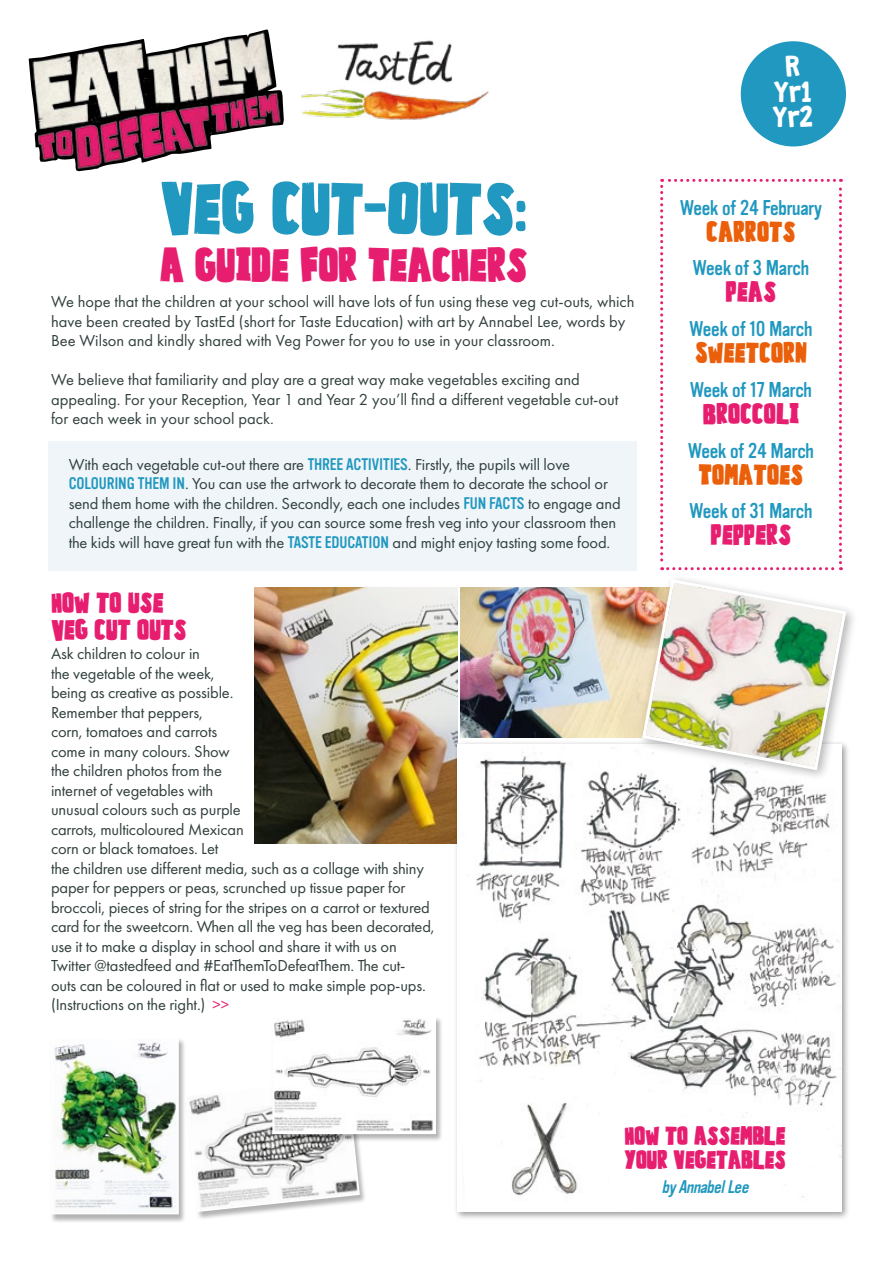
<style>
.page{position:relative;width:893px;height:1263px;background:#fff}
.page>*{position:absolute;margin:0;border:0;box-sizing:border-box;transform-origin:0 0}
.t1{font:76.8px "Power Sans";letter-spacing:-.02em;color:#2198bf}
.t2{font:49.5px "Power Sans";letter-spacing:-.02em;color:#e71e70}
.t3{font:30px/27px "Power Sans";letter-spacing:-.01em;color:#e71e70}
.t4{font:30px "Power Sans";letter-spacing:-.01em;color:#eb5f0a}
.t5{font:27px/24px "Power Sans";letter-spacing:-.02em;color:#e71e70}
.t6{font:25.8px/25.8px "Granstander Clean";letter-spacing:-.02em;color:#fff;text-align:center}
.t7{font:21px "Vinyl OT";letter-spacing:-.01em;color:#2198bf}
.t8{font:italic 18px "Vinyl OT";letter-spacing:-.02em;color:#2198bf}
.t9{font:16.5px/19.5px "Futura PT";letter-spacing:-.01em;color:#31403e}
.s1{font-family:"Vinyl OT";color:#2198bf}
.s2{color:#e71e70}
</style>
<div class="page">
<img style="left:254px;top:588px;width:203px;height:255px">
<img style="left:461px;top:588px;width:175px;height:149px">
<svg style="left:660px;top:179px;width:182px;height:391px"></svg>
<img style="left:29px;top:29px;width:255px;height:142px">
<div style="left:48px;top:441px;width:589px;height:129px;background:#eff5f9"></div>
<div style="left:741px;top:41px;width:105px;height:105px;background:#2198bf;border-radius:50%"></div>
<img style="left:302px;top:40px;width:187px;height:80px">
<div style="left:453px;top:741px;width:397px;height:480px;background:#000;opacity:.4"></div>
<img style="left:457px;top:745px;width:385px;height:467px">
<div style="left:184px;top:1078px;width:183px;height:142px;background:#000;opacity:.3"></div>
<svg style="left:186px;top:1078px;width:175px;height:135px"></svg>
<div style="left:51px;top:1038px;width:135px;height:185px;background:#000;opacity:.3"></div>
<img style="left:54px;top:1040px;width:122px;height:171px">
<div style="left:636px;top:573px;width:222px;height:209px;background:#000;opacity:.3"></div>
<img style="left:640px;top:577px;width:208px;height:195px">
<div style="left:271px;top:1017px;width:171px;height:125px;background:#000;opacity:.3"></div>
<img style="left:275px;top:1019px;width:158px;height:112px">
<h1 class="t1" style="left:160px;top:164px;width:369px">VEG CUT-OUTS:</h1>
<h2 class="t2" style="left:159px;top:236px;width:370px">A GUIDE FOR TEACHERS</h2>
<p class="t9" style="left:51px;top:292px;width:585px">We hope that the children at your school will have lots of fun using these veg cut-outs, which have been created by TastEd (short for Taste Education) with art by Annabel Lee, words by<br>Bee Wilson and kindly shared with Veg Power for you to use in your classroom.</p>
<p class="t9" style="left:51px;top:370px;width:569px">We believe that familiarity and play are a great way make vegetables exciting and appealing. For your Reception, Year 1 and Year 2 you’ll find a different vegetable cut-out for each week in your school pack.</p>
<p class="t9" style="left:69px;top:455px;width:553px">With each vegetable cut-out there are <span class="s1">THREE ACTIVITIES</span>. Firstly, the pupils will love <span class="s1">COLOURING THEM IN</span>. You can use the artwork to decorate them to decorate the school or send them home with the children. Secondly, each one includes <span class="s1">FUN FACTS</span> to engage and challenge the children. Finally, if you can source some fresh veg into your classroom then the kids will have great fun with the <span class="s1">TASTE EDUCATION</span> and might enjoy tasting some food.</p>
<h3 class="t3" style="left:51px;top:589px;width:137px">HOW TO USE<br>VEG CUT OUTS</h3>
<p class="t9" style="left:51px;top:644px;width:385px">Ask children to colour in<br>the vegetable of the week,<br>being as creative as possible.<br>Remember that peppers,<br>corn, tomatoes and carrots<br>come in many colours. Show<br>the children photos from the<br>internet of vegetables with<br>unusual colours such as purple<br>carrots, multicoloured Mexican<br>corn or black tomatoes. Let<br>the children use different media, such as a collage with shiny paper for peppers or peas, scrunched up tissue paper for broccoli, pieces of string for the stripes on a carrot or textured card for the sweetcorn. When all the veg has been decorated, use it to make a display in school and share it with us on Twitter @tastedfeed and #EatThemToDefeatThem. The cut&shy;outs can be coloured in flat or used to make simple pop-ups. (Instructions on the right.) <span class="s2">&gt;&gt;</span></p>
<h3 class="t6" style="left:773px;top:54px;width:42px">R<br>Yr1<br>Yr2</h3>
<p class="t7" style="left:680px;top:196px;width:143px">Week of 24 February</p>
<h3 class="t4" style="left:706px;top:214px;width:91px">CARROTS</h3>
<p class="t7" style="left:693px;top:257px;width:118px">Week of 3 March</p>
<h3 class="t3" style="left:726px;top:278px;width:52px">PEAS</h3>
<p class="t7" style="left:690px;top:317px;width:124px">Week of 10 March</p>
<h3 class="t4" style="left:695px;top:335px;width:114px">SWEETCORN</h3>
<p class="t7" style="left:690px;top:378px;width:123px">Week of 17 March</p>
<h3 class="t3" style="left:703px;top:400px;width:98px">BROCCOLI</h3>
<p class="t7" style="left:688px;top:439px;width:127px">Week of 24 March</p>
<h3 class="t4" style="left:698px;top:457px;width:107px">TOMATOES</h3>
<p class="t7" style="left:690px;top:500px;width:124px">Week of 31 March</p>
<h3 class="t3" style="left:711px;top:522px;width:82px">PEPPERS</h3>
<h3 class="t5" style="left:624px;top:1124px;width:164px">HOW TO ASSEMBLE<br>YOUR VEGETABLES</h3>
<p class="t8" style="left:662px;top:1177px;width:88px">by Annabel Lee</p>
</div>
